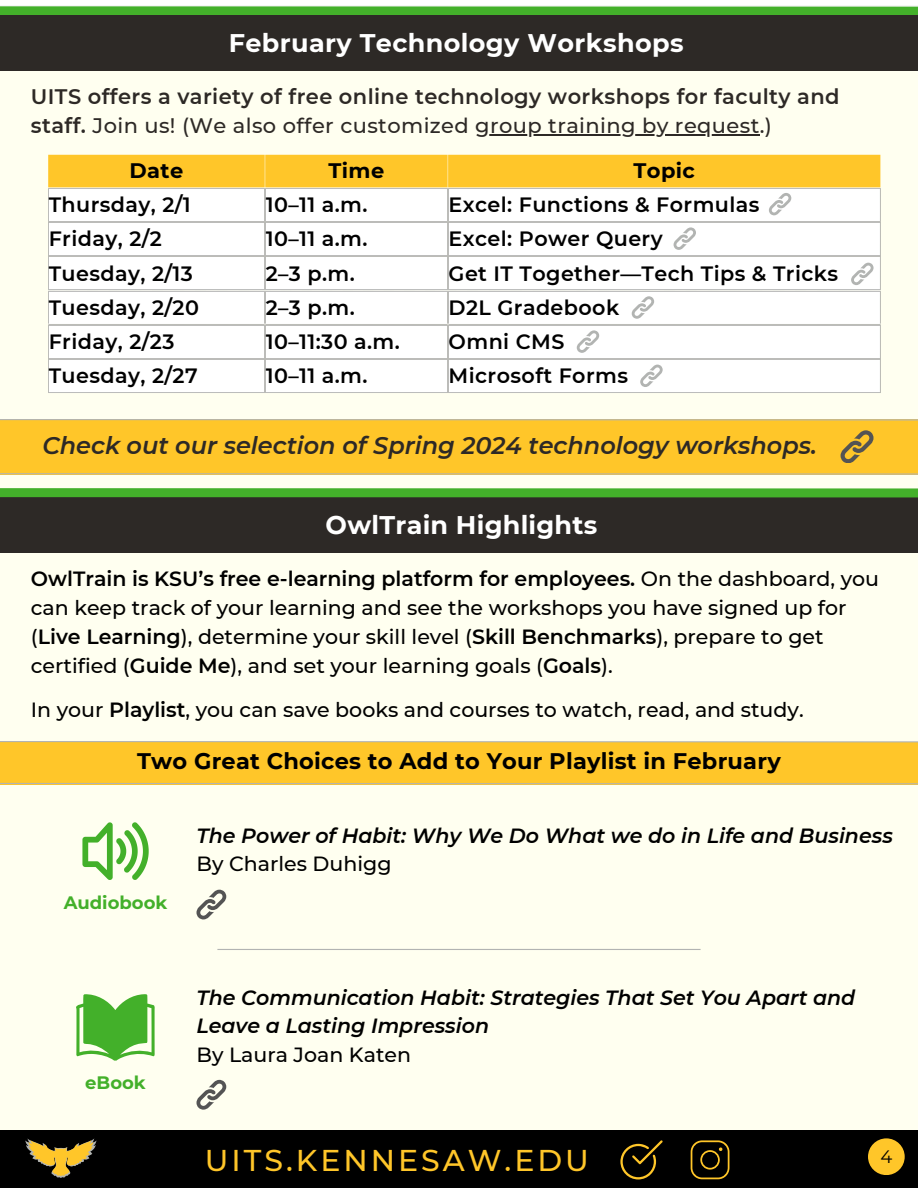
<style>
.page{position:relative;width:918px;height:1188px;background:#fff}
.page>*{position:absolute;margin:0;border:0;box-sizing:border-box;transform-origin:0 0}
.t1{font:500 30px "Montserrat";letter-spacing:.1em;color:#ffc629}
.t2{font:700 25.5px "Montserrat";letter-spacing:.015em;color:#fff}
.t3{font:italic 600 24px "Montserrat";color:#2d2926}
.t4{font:700 22.5px "Montserrat";letter-spacing:.01em;color:#000}
.t5{font:600 21px/29.2px "Montserrat";letter-spacing:.02em;color:#2d2926}
.t6{font:700 21px "Montserrat";letter-spacing:.02em;color:#000}
.t7{font:600 20.7px "Montserrat";letter-spacing:.02em;color:#000}
.t8{font:500 20.55px/29px "Montserrat";color:#000}
.t9{font:italic 600 20.55px/28.2px "Montserrat";color:#000}
.t10{font:700 18px "Montserrat";color:#43b02a}
.t11{font:18px "Montserrat";color:#000}
.s1{font-weight:500}
.s2{font-weight:600}
</style>
<div class="page">
<div style="left:0;top:29px;width:918px;height:488px;background:#fffff0"></div>
<div style="left:0;top:546px;width:918px;height:584px;background:#fffff0"></div>
<div style="left:0;top:742px;width:918px;height:42px;background:#ffc629"></div>
<hr style="left:0;top:741px;width:918px;height:2px;background:#b2b4b2">
<hr style="left:0;top:783px;width:918px;height:1px;background:#b2b4b2">
<div style="left:0;top:1130px;width:918px;height:58px;background:#000"></div>
<svg style="left:620px;top:1140px;width:43px;height:39px"></svg>
<svg style="left:691px;top:1140px;width:38px;height:39px"></svg>
<div style="left:868px;top:1138px;width:37px;height:37px;background:#ffc629;border-radius:50%"></div>
<svg style="left:25px;top:1138px;width:71px;height:40px"></svg>
<div style="left:0;top:6px;width:918px;height:10px;background:#43b02a"></div>
<div style="left:0;top:16px;width:918px;height:55px;background:#2d2926"></div>
<div style="left:0;top:419px;width:918px;height:56px;background:#ffc629"></div>
<div style="left:0;top:497px;width:918px;height:56px;background:#2d2926"></div>
<div style="left:0;top:488px;width:918px;height:9px;background:#43b02a"></div>
<svg style="left:82px;top:822px;width:67px;height:58px"></svg>
<svg style="left:76px;top:994px;width:79px;height:67px"></svg>
<svg style="left:841px;top:430px;width:32px;height:33px"></svg>
<hr style="left:475px;top:134px;width:285px;height:2px;background:#2d2926">
<svg style="left:196px;top:890px;width:30px;height:30px"></svg>
<svg style="left:196px;top:1080px;width:30px;height:30px"></svg>
<hr style="left:217px;top:949px;width:484px;height:1px;background:#b2b4b2">
<hr style="left:0;top:419px;width:918px;height:1px;background:#b2b4b2">
<hr style="left:0;top:473px;width:918px;height:2px;background:#b2b4b2">
<svg style="left:48px;top:155px;width:832px;height:238px"></svg>
<p class="t2" style="left:229px;top:28px;width:456px">February Technology Workshops</p>
<p class="t5" style="left:31px;top:82px;width:810px">UITS offers a variety of free online technology workshops for faculty and staff. <span class="s1">Join us! (We also offer customized group training by request.)</span></p>
<p class="t6" style="left:130px;top:158px;width:55px">Date</p>
<p class="t6" style="left:329px;top:158px;width:57px">Time</p>
<p class="t6" style="left:633px;top:158px;width:63px">Topic</p>
<p class="t7" style="left:49px;top:192px;width:144px">Thursday, 2/1</p>
<p class="t7" style="left:266px;top:192px;width:103px">10–11 a.m.</p>
<p class="t7" style="left:449px;top:192px;width:312px">Excel: Functions &amp; Formulas</p>
<p class="t7" style="left:49px;top:226px;width:115px">Friday, 2/2</p>
<p class="t7" style="left:266px;top:226px;width:103px">10–11 a.m.</p>
<p class="t7" style="left:449px;top:226px;width:216px">Excel: Power Query</p>
<p class="t7" style="left:49px;top:261px;width:146px">Tuesday, 2/13</p>
<p class="t7" style="left:266px;top:261px;width:91px">2–3 p.m.</p>
<p class="t7" style="left:449px;top:261px;width:391px">Get IT Together—Tech Tips &amp; Tricks</p>
<p class="t7" style="left:49px;top:295px;width:152px">Tuesday, 2/20</p>
<p class="t7" style="left:266px;top:295px;width:91px">2–3 p.m.</p>
<p class="t7" style="left:449px;top:295px;width:172px">D2L Gradebook</p>
<p class="t7" style="left:49px;top:329px;width:127px">Friday, 2/23</p>
<p class="t7" style="left:266px;top:329px;width:136px">10–11:30 a.m.</p>
<p class="t7" style="left:449px;top:329px;width:117px">Omni CMS</p>
<p class="t7" style="left:49px;top:363px;width:150px">Tuesday, 2/27</p>
<p class="t7" style="left:266px;top:363px;width:103px">10–11 a.m.</p>
<p class="t7" style="left:449px;top:363px;width:181px">Microsoft Forms</p>
<p class="t3" style="left:42px;top:431px;width:776px">Check out our selection of Spring 2024 technology workshops.</p>
<p class="t2" style="left:326px;top:510px;width:273px">OwlTrain Highlights</p>
<p class="t8" style="left:31px;top:564px;width:850px"><span class="s2">OwlTrain is KSU’s free e-learning platform for employees.</span> On the dashboard, you can keep track of your learning and see the workshops you have signed up for (<span class="s2">Live Learning</span>), determine your skill level (<span class="s2">Skill Benchmarks</span>), prepare to get certified (<span class="s2">Guide Me</span>), and set your learning goals (<span class="s2">Goals</span>).</p>
<p class="t8" style="left:31px;top:695px;width:774px">In your <span class="s2">Playlist</span>, you can save books and courses to watch, read, and study.</p>
<p class="t4" style="left:137px;top:748px;width:645px">Two Great Choices to Add to Your Playlist in February</p>
<p class="t10" style="left:64px;top:891px;width:105px">Audiobook</p>
<p class="t9" style="left:196px;top:822px;width:698px">The Power of Habit: Why We Do What we do in Life and Business</p>
<p class="t8" style="left:196px;top:850px;width:197px">By Charles Duhigg</p>
<p class="t10" style="left:85px;top:1072px;width:62px">eBook</p>
<p class="t9" style="left:196px;top:984px;width:660px">The Communication Habit: Strategies That Set You Apart and<br>Leave a Lasting Impression</p>
<p class="t8" style="left:196px;top:1040px;width:216px">By Laura Joan Katen</p>
<p class="t1" style="left:205px;top:1142px;width:386px">UITS.KENNESAW.EDU</p>
<p class="t11" style="left:880px;top:1145px;width:13px">4</p>
</div>
